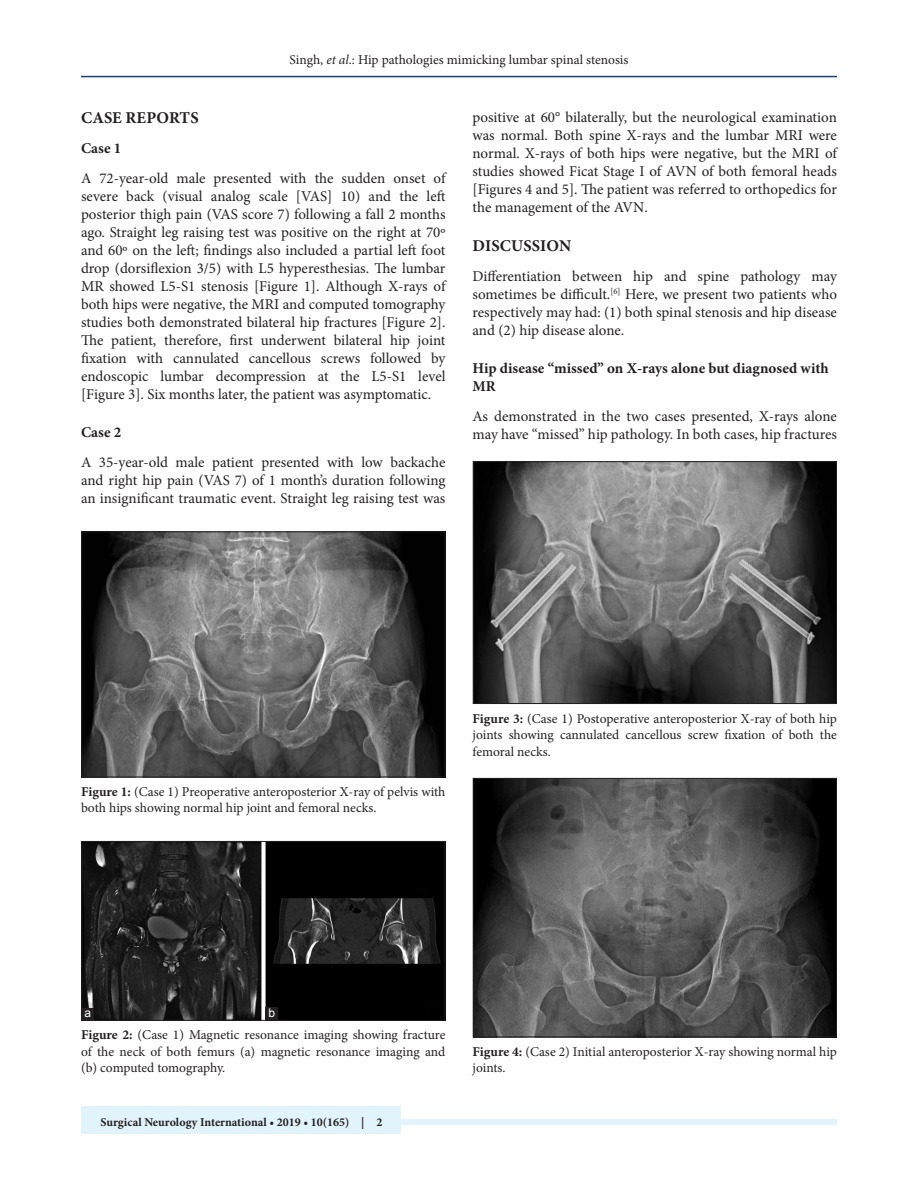
<style>
.page{position:relative;width:918px;height:1188px;background:#fff}
.page>*{position:absolute;margin:0;border:0;box-sizing:border-box;transform-origin:0 0}
.t1{font:700 16.5px "Minion Pro";letter-spacing:.01em;color:#231f20}
.TX{font:15px/18px "Minion Pro";color:#231f20;text-align:justify}
.H2_No_Above_Space{font:700 15px/18px "Minion Pro";color:#231f20}
.FGC{font:13.5px/16.5px "Minion Pro";letter-spacing:-.005em;color:#231f20}
.JF{font:700 12px "Minion Pro";color:#231f20}
.LABEL{font:12px "Arial";color:#fff}
.s1{font-style:italic}
.s2{font-weight:700}
</style>
<div class="page">
<hr style="left:81px;top:76px;width:756px;height:1px;background:#164077">
<div style="left:81px;top:1119px;width:756px;height:6px;background:#e1f4fc"></div>
<div style="left:81px;top:1106px;width:319px;height:28px;background:#e1f4fc"></div>
<img style="left:84px;top:534px;width:359px;height:241px">
<div style="left:82px;top:532px;width:363px;height:245px;border:1px solid #231f20"></div>
<img style="left:475px;top:463px;width:360px;height:239px">
<div style="left:473px;top:461px;width:364px;height:243px;border:1px solid #231f20"></div>
<img style="left:475px;top:780px;width:360px;height:255px">
<div style="left:473px;top:778px;width:364px;height:259px;border:1px solid #231f20"></div>
<img style="left:84px;top:843px;width:359px;height:176px">
<div style="left:82px;top:841px;width:363px;height:180px;border:1px solid #231f20"></div>
<div style="left:82px;top:1008px;width:12px;height:13px;background:#231f20"></div>
<div style="left:266px;top:1007px;width:12px;height:13px;background:#231f20"></div>
<p class="FGC" style="left:289px;top:51px;width:341px">Singh, <span class="s1">et al</span>.: Hip pathologies mimicking lumbar spinal stenosis</p>
<h1 class="t1" style="left:81px;top:106px;width:119px">CASE REPORTS</h1>
<p class="H2_No_Above_Space" style="left:81px;top:139px;width:42px">Case 1</p>
<p class="TX" style="left:81px;top:170px;width:366px">A 72-year-old male presented with the sudden onset of severe back (visual analog scale [VAS] 10) and the left posterior thigh pain (VAS score 7) following a fall 2 months ago. Straight leg raising test was positive on the right at 70º and 60º on the left; findings also included a partial left foot drop (dorsiflexion 3/5) with L5 hyperesthesias. The lumbar MR showed L5-S1 stenosis [Figure 1]. Although X-rays of both hips were negative, the MRI and computed tomography studies both demonstrated bilateral hip fractures [Figure 2].<br>The patient, therefore, first underwent bilateral hip joint fixation with cannulated cancellous screws followed by endoscopic lumbar decompression at the L5-S1 level [Figure 3]. Six months later, the patient was asymptomatic.</p>
<h2 class="H2_No_Above_Space" style="left:81px;top:423px;width:42px">Case 2</h2>
<p class="TX" style="left:81px;top:453px;width:366px">A 35-year-old male patient presented with low backache and right hip pain (VAS 7) of 1 month’s duration following an insignificant traumatic event. Straight leg raising test was</p>
<p class="TX" style="left:472px;top:109px;width:366px">positive at 60° bilaterally, but the neurological examination was normal. Both spine X-rays and the lumbar MRI were normal. X-rays of both hips were negative, but the MRI of studies showed Ficat Stage I of AVN of both femoral heads [Figures 4 and 5]. The patient was referred to orthopedics for the management of the AVN.</p>
<h1 class="t1" style="left:473px;top:234px;width:100px">DISCUSSION</h1>
<p class="TX" style="left:472px;top:268px;width:366px">Differentiation between hip and spine pathology may sometimes be difficult.<sup>[6]</sup> Here, we present two patients who respectively may had: (1) both spinal stenosis and hip disease and (2) hip disease alone.</p>
<h2 class="H2_No_Above_Space" style="left:472px;top:359px;width:358px">Hip disease “missed” on X-rays alone but diagnosed with<br>MR</h2>
<p class="TX" style="left:472px;top:407px;width:366px">As demonstrated in the two cases presented, X-rays alone may have “missed” hip pathology. In both cases, hip fractures</p>
<p class="FGC" style="left:81px;top:783px;width:366px"><span class="s2">Figure 1:</span> (Case 1) Preoperative anteroposterior X-ray of pelvis with both hips showing normal hip joint and femoral necks.</p>
<p class="FGC" style="left:472px;top:710px;width:366px;text-align:justify"><span class="s2">Figure 3:</span> (Case 1) Postoperative anteroposterior X-ray of both hip joints showing cannulated cancellous screw fixation of both the femoral necks.</p>
<p class="LABEL" style="left:85px;top:1005px;width:8px">a</p>
<p class="LABEL" style="left:269px;top:1005px;width:8px">b</p>
<p class="FGC" style="left:81px;top:1027px;width:366px;text-align:justify"><span class="s2">Figure 2:</span> (Case 1) Magnetic resonance imaging showing fracture of the neck of both femurs (a) magnetic resonance imaging and (b) computed tomography.</p>
<p class="JF" style="left:100px;top:1113px;width:284px">Surgical Neurology International • 2019 • 10(165) | 2</p>
<p class="FGC" style="left:472px;top:1043px;width:366px"><span class="s2">Figure 4:</span> (Case 2) Initial anteroposterior X-ray showing normal hip joints.</p>
</div>
